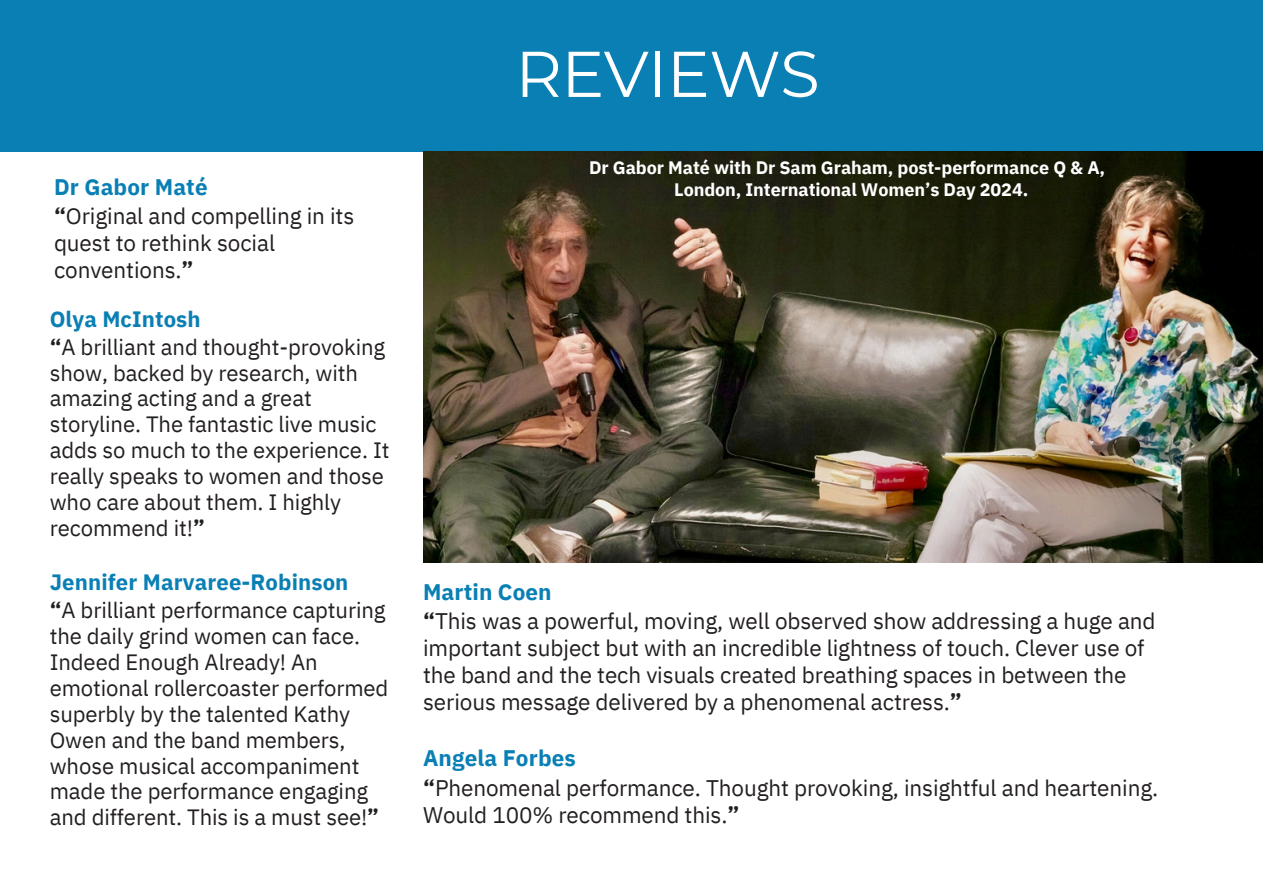
<style>
.page{position:relative;width:1263px;height:894px;background:#fff}
.page>*{position:absolute;margin:0;border:0;box-sizing:border-box;transform-origin:0 0}
.t1{font:64.5px "Montserrat";letter-spacing:-.01em;color:#fff}
.t2{font:22.5px/29.2px "IBM Plex Sans";letter-spacing:-.005em;color:#231f20}
.t3{font:22.05px/25.8px "IBM Plex Sans";letter-spacing:-.005em;color:#231f20}
.t4{font:700 18px "IBM Plex Sans";letter-spacing:-.005em;color:#fff}
.s1{font-weight:700;color:#097fb4}
.s2{font-weight:700}
</style>
<div class="page">
<div style="left:0;top:0;width:1263px;height:151px;background:#097fb4"></div>
<img style="left:423px;top:151px;width:839px;height:411px">
<p class="t2" style="left:54px;top:172px;width:302px"><span class="s1">Dr Gabor Maté<br></span><span class="s2">“</span>Original and compelling in its</p>
<p class="t2" style="left:54px;top:229px;width:223px;line-height:27px">quest to rethink social conventions.<span class="s2">”</span></p>
<h2 class="t3" style="left:50px;top:304px;width:337px;line-height:28.2px"><span class="s1">Olya McIntosh<br></span><span class="s2">“</span>A brilliant and thought-provoking</h2>
<h2 class="t3" style="left:50px;top:359px;width:341px">show, backed by research, with amazing acting and a great storyline. The fantastic live music adds so much to the experience. It really speaks to women and those who care about them. I highly recommend it!<span class="s2">”</span></h2>
<h2 class="t3" style="left:50px;top:567px;width:337px;line-height:28.2px"><span class="s1">Jennifer Marvaree-Robinson<br></span><span class="s2">“</span>A brilliant performance capturing</h2>
<h2 class="t3" style="left:50px;top:622px;width:340px">the daily grind women can face.<br>Indeed Enough Already! An emotional rollercoaster performed superbly by the talented Kathy<br>Owen and the band members, whose musical accompaniment made the performance engaging and different. This is a must see!<span class="s2">”</span></h2>
<h2 class="t1" style="left:515px;top:34px;width:306px">REVIEWS</h2>
<h2 class="t4" style="left:589px;top:155px;width:517px">Dr Gabor Maté with Dr Sam Graham, post-performance Q &amp; A,</h2>
<h2 class="t4" style="left:674px;top:177px;width:356px">London, International Women’s Day 2024.</h2>
<p class="t2" style="left:423px;top:576px;width:734px"><span class="s1">Martin Coen<br></span><span class="s2">“</span>This was a powerful, moving, well observed show addressing a huge and</p>
<p class="t2" style="left:423px;top:633px;width:723px;line-height:27px">important subject but with an incredible lightness of touch. Clever use of the band and the tech visuals created breathing spaces in between the serious message delivered by a phenomenal actress.<span class="s2">”</span></p>
<p class="t2" style="left:423px;top:743px;width:737px"><span class="s1">Angela Forbes<br></span><span class="s2">“</span>Phenomenal performance. Thought provoking, insightful and heartening.</p>
<p class="t2" style="left:423px;top:799px;width:318px">Would 100% recommend this.<span class="s2">”</span></p>
</div>
